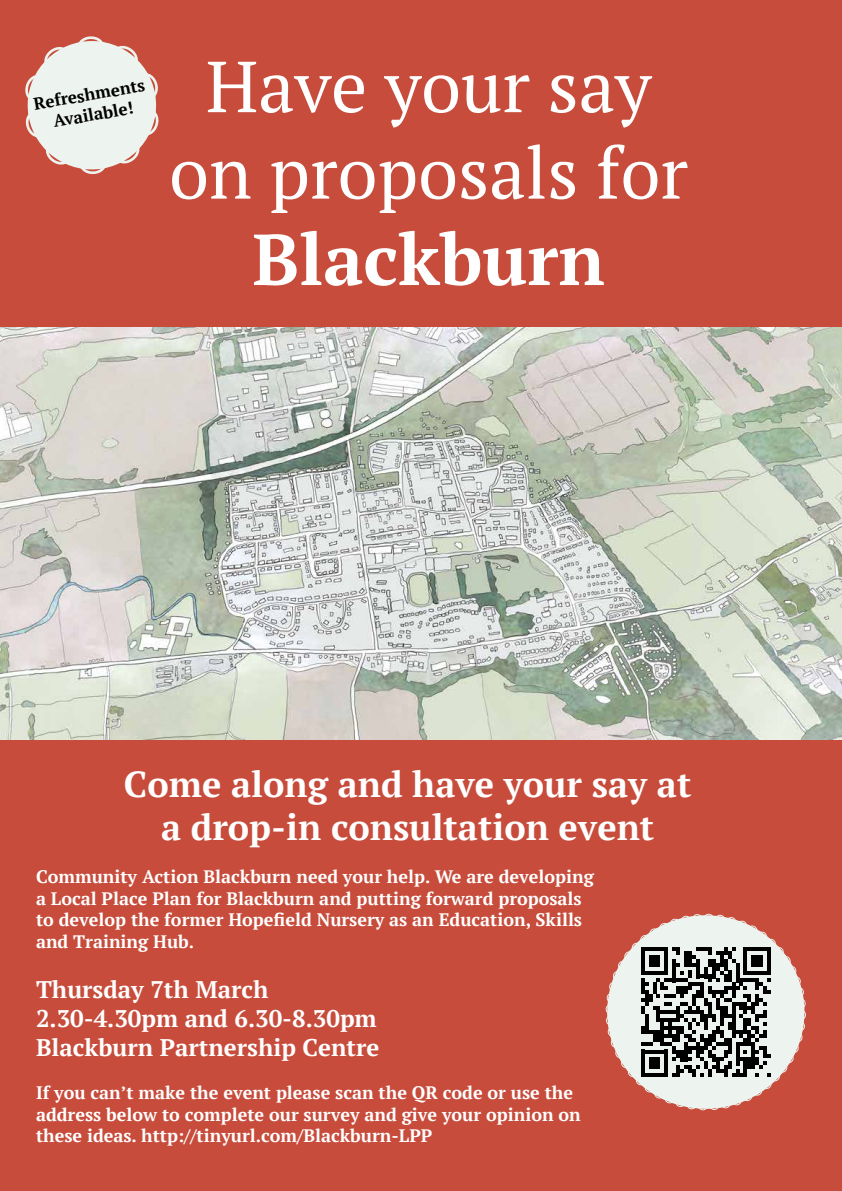
<style>
.page{position:relative;width:842px;height:1191px;background:#c74c3b}
.page>*{position:absolute;margin:0;border:0;box-sizing:border-box;transform-origin:0 0}
.t1{font:72px/86.4px "PT Serif";color:#fff;text-align:center}
.t2{font:700 72px "PT Serif";color:#fff}
.t3{font:700 36px/43.2px "PT Serif";color:#fff;text-align:center}
.t4{font:700 24px/28.8px "PT Serif";color:#fff}
.t5{font:700 18px/21.6px "PT Serif";color:#fff}
.t6{font:700 17px/20.4px "PT Serif";color:#000;text-align:center}
</style>
<div class="page">
<svg style="left:605px;top:913px;width:201px;height:198px"></svg>
<svg style="left:641px;top:946px;width:130px;height:131px;background:#757875"></svg>
<img style="left:0;top:327px;width:842px;height:412px">
<svg style="left:25px;top:36px;width:134px;height:138px"></svg>
<p class="t6" style="left:32px;top:94px;width:114px;rotate:-10deg">Refreshments<br>Available!</p>
<h1 class="t1" style="left:169px;top:43px;width:520px">Have your say on proposals for</h1>
<h1 class="t2" style="left:253px;top:212px;width:354px">Blackburn</h1>
<h2 class="t3" style="left:124px;top:761px;width:569px">Come along and have your say at a drop-in consultation event</h2>
<p class="t5" style="left:36px;top:865px;width:559px">Community Action Blackburn need your help. We are developing a Local Place Plan for Blackburn and putting forward proposals to develop the former Hopefield Nursery as an Education, Skills and Training Hub.</p>
<h3 class="t4" style="left:36px;top:975px;width:345px">Thursday 7th March<br>2.30-4.30pm and 6.30-8.30pm<br>Blackburn Partnership Centre</h3>
<p class="t5" style="left:36px;top:1081px;width:546px">If you can’t make the event please scan the QR code or use the address below to complete our survey and give your opinion on these ideas. http://tinyurl.com/Blackburn-LPP</p>
</div>
